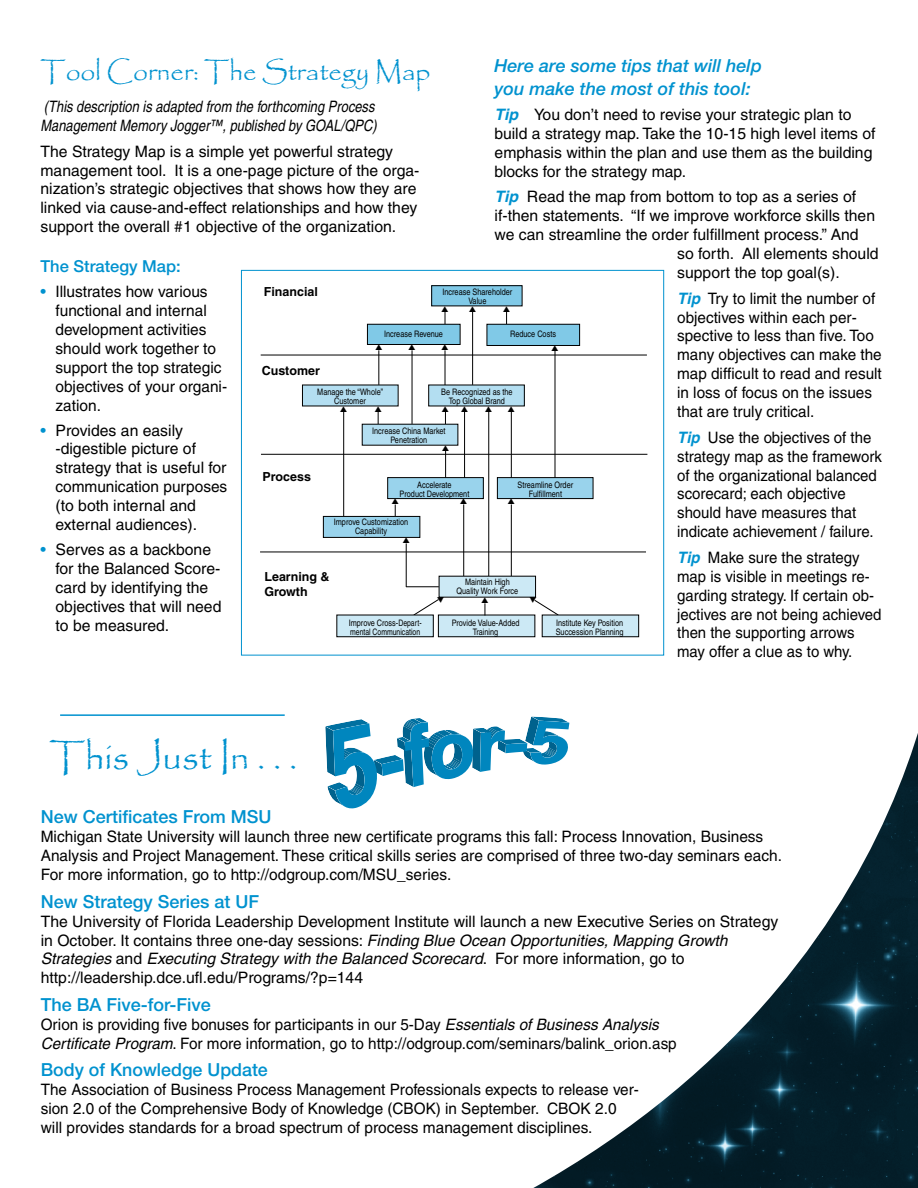
<style>
.page{position:relative;width:918px;height:1188px;background:#fff}
.page>*{position:absolute;margin:0;border:0;box-sizing:border-box;transform-origin:0 0}
.t1{font:37.5px "Papyrus";color:#0092cf}
.t2{font:27px "Papyrus";color:#0092cf}
.t3{font:500 18px "Helvetica Neue";color:#0092cf}
.t4{font:italic 500 18px/23.4px "Helvetica Neue";color:#0092cf}
.t5{font:500 16.5px "Helvetica Neue";color:#0092cf}
.t6{font:15.75px/18.9px "Helvetica";color:#000}
.t7{font:15.75px/18.9px "Helvetica";color:#000;scale:.95 1}
.t8{font:italic condensed 15.75px/18.9px "Helvetica";color:#000}
.t9{font:700 12.45px/15px "Helvetica";color:#000}
.t10{font:condensed 8.85px/8.9px "Helvetica";color:#000;text-align:center}
.s1{color:#0092cf}
.s2{font-weight:700;font-style:italic;color:#0092cf}
.s3{font-style:italic}
</style>
<div class="page">
<img style="left:488px;top:620px;width:430px;height:568px">
<hr style="left:60px;top:714px;width:225px;height:2px;background:#0092cf">
<svg style="left:325px;top:716px;width:244px;height:92px"></svg>
<div style="left:432px;top:286px;width:90px;height:20px;background:#80c9e7"></div>
<div style="left:431px;top:285px;width:91px;height:21px;border:1px solid #000"></div>
<hr style="left:406px;top:543px;width:1px;height:44px;background:#000">
<hr style="left:406px;top:587px;width:33px;height:1px;background:#000">
<hr style="left:463px;top:504px;width:1px;height:72px;background:#000">
<hr style="left:511px;top:504px;width:1px;height:72px;background:#000">
<hr style="left:511px;top:412px;width:1px;height:66px;background:#000">
<hr style="left:489px;top:412px;width:1px;height:164px;background:#000">
<hr style="left:464px;top:412px;width:1px;height:66px;background:#000">
<hr style="left:343px;top:412px;width:1px;height:105px;background:#000">
<hr style="left:445px;top:350px;width:1px;height:35px;background:#000">
<hr style="left:379px;top:350px;width:1px;height:35px;background:#000">
<hr style="left:412px;top:350px;width:1px;height:74px;background:#000">
<hr style="left:555px;top:351px;width:1px;height:127px;background:#000">
<hr style="left:472px;top:312px;width:1px;height:73px;background:#000">
<div style="left:367px;top:324px;width:93px;height:20px;background:#80c9e7"></div>
<div style="left:367px;top:324px;width:93px;height:21px;border:1px solid #000"></div>
<div style="left:487px;top:324px;width:93px;height:21px;background:#80c9e7"></div>
<div style="left:487px;top:324px;width:93px;height:22px;border:1px solid #000"></div>
<div style="left:429px;top:385px;width:95px;height:21px;background:#b3def1"></div>
<div style="left:302px;top:385px;width:96px;height:21px;background:#b3def1"></div>
<div style="left:362px;top:424px;width:96px;height:21px;background:#b3def1"></div>
<div style="left:388px;top:478px;width:95px;height:21px;background:#99d3ec"></div>
<div style="left:387px;top:477px;width:97px;height:22px;border:1px solid #000"></div>
<div style="left:497px;top:478px;width:96px;height:21px;background:#99d3ec"></div>
<div style="left:497px;top:477px;width:96px;height:22px;border:1px solid #000"></div>
<div style="left:323px;top:516px;width:97px;height:21px;background:#99d3ec"></div>
<div style="left:323px;top:516px;width:97px;height:22px;border:1px solid #000"></div>
<div style="left:439px;top:576px;width:97px;height:21px;background:#cce9f5"></div>
<div style="left:337px;top:615px;width:96px;height:22px;background:#cce9f5"></div>
<div style="left:336px;top:615px;width:98px;height:22px;border:1px solid #000"></div>
<div style="left:438px;top:615px;width:97px;height:22px;background:#cce9f5"></div>
<div style="left:438px;top:615px;width:97px;height:22px;border:1px solid #000"></div>
<div style="left:542px;top:615px;width:97px;height:22px;background:#cce9f5"></div>
<div style="left:542px;top:615px;width:97px;height:22px;border:1px solid #000"></div>
<hr style="left:261px;top:355px;width:386px;height:1px;background:#000">
<hr style="left:261px;top:454px;width:386px;height:1px;background:#000">
<hr style="left:260px;top:552px;width:386px;height:1px;background:#000">
<svg style="left:442px;top:306px;width:6px;height:18px"></svg>
<svg style="left:503px;top:306px;width:7px;height:18px"></svg>
<svg style="left:375px;top:406px;width:6px;height:18px"></svg>
<svg style="left:442px;top:406px;width:7px;height:18px"></svg>
<svg style="left:442px;top:445px;width:7px;height:33px"></svg>
<svg style="left:392px;top:498px;width:7px;height:19px"></svg>
<svg style="left:460px;top:498px;width:7px;height:2px"></svg>
<svg style="left:508px;top:498px;width:7px;height:2px"></svg>
<svg style="left:413px;top:594px;width:33px;height:22px"></svg>
<svg style="left:528px;top:594px;width:31px;height:22px"></svg>
<svg style="left:482px;top:597px;width:6px;height:19px"></svg>
<h2 class="t2" style="left:40px;top:55px;width:392px">Tool Corner: The Strategy Map</h2>
<p class="t8" style="left:40px;top:97px;width:338px">(This description is adapted from the forthcoming Process<br>Management Memory Jogger™, published by GOAL/QPC)</p>
<p class="t6" style="left:40px;top:142px;width:381px">The Strategy Map is a simple yet powerful strategy management tool. It is a one-page picture of the orga&shy;nization’s strategic objectives that shows how they are linked via cause-and-effect relationships and how they support the overall #1 objective of the organization.</p>
<p class="t5" style="left:40px;top:257px;width:142px">The Strategy Map:</p>
<p class="t6" style="left:56px;top:282px;width:173px;text-indent:-15px"><span class="s1">•</span> Illustrates how various functional and internal development activities should work together to support the top strategic objectives of your organi&shy;zation.</p>
<p class="t6" style="left:56px;top:421px;width:173px;text-indent:-15px"><span class="s1">•</span> Provides an easily -digestible picture of strategy that is useful for communication purposes (to both internal and external audiences).</p>
<p class="t6" style="left:56px;top:540px;width:167px;text-indent:-15px"><span class="s1">•</span> Serves as a backbone for the Balanced Score&shy;card by identifying the objectives that will need to be measured.</p>
<p class="t4" style="left:495px;top:53px;width:269px">Here are some tips that will help you make the most of this tool:</p>
<p class="t6" style="left:495px;top:105px;width:383px"><span class="s2">Tip</span> You don’t need to revise your strategic plan to build a strategy map. Take the 10-15 high level items of emphasis within the plan and use them as the building blocks for the strategy map.</p>
<p class="t6" style="left:495px;top:187px;width:363px"><span class="s2">Tip</span> Read the map from bottom to top as a series of</p>
<p class="t6" style="left:495px;top:206px;width:382px">if-then statements. “If we improve workforce skills then</p>
<p class="t6" style="left:495px;top:225px;width:366px">we can streamline the order fulfillment process.” And</p>
<p class="t6" style="left:677px;top:244px;width:203px">so forth. All elements should</p>
<p class="t6" style="left:677px;top:263px;width:164px">support the top goal(s).</p>
<p class="t6" style="left:677px;top:289px;width:206px"><span class="s2">Tip</span> Try to limit the number of objectives within each per&shy;spective to less than five. Too many objectives can make the map difficult to read and result in loss of focus on the issues that are truly critical.</p>
<p class="t7" style="left:677px;top:428px;width:217px"><span class="s2">Tip</span> Use the objectives of the strategy map as the framework of the organizational balanced scorecard; each objective should have measures that indicate achievement / failure.</p>
<p class="t7" style="left:677px;top:548px;width:216px"><span class="s2">Tip</span> Make sure the strategy map is visible in meetings re&shy;garding strategy. If certain ob&shy;jectives are not being achieved then the supporting arrows may offer a clue as to why.</p>
<p class="t9" style="left:264px;top:284px;width:56px">Financial</p>
<p class="t10" style="left:442px;top:287px;width:71px">Increase Shareholder<br>Value</p>
<p class="t10" style="left:384px;top:329px;width:60px">Increase Revenue</p>
<p class="t10" style="left:510px;top:330px;width:47px">Reduce Costs</p>
<p class="t9" style="left:262px;top:363px;width:60px">Customer</p>
<p class="t10" style="left:317px;top:387px;width:67px">Manage the “Whole”<br>Customer</p>
<p class="t10" style="left:441px;top:387px;width:73px">Be Recognized as the<br>Top Global Brand</p>
<p class="t10" style="left:372px;top:426px;width:75px">Increase China Market<br>Penetration</p>
<p class="t10" style="left:400px;top:480px;width:71px">Accelerate<br>Product Development</p>
<p class="t10" style="left:518px;top:480px;width:57px">Streamline Order<br>Fulfillment</p>
<p class="t10" style="left:334px;top:518px;width:76px">Improve Customization<br>Capability</p>
<p class="t9" style="left:263px;top:469px;width:50px">Process</p>
<p class="t9" style="left:264px;top:569px;width:67px">Learning &amp;<br>Growth</p>
<p class="t10" style="left:457px;top:577px;width:63px">Maintain High<br>Quality Work Force</p>
<p class="t10" style="left:349px;top:618px;width:74px;text-align:left">Improve Cross-Depart&shy;mental Communication</p>
<p class="t10" style="left:452px;top:618px;width:69px">Provide Value-Added<br>Training</p>
<p class="t10" style="left:556px;top:618px;width:69px;text-align:left">Institute Key Position<br>Succession Planning</p>
<h1 class="t1" style="left:50px;top:734px;width:249px">This Just In . . .</h1>
<p class="t3" style="left:41px;top:806px;width:232px">New Certificates From MSU</p>
<p class="t6" style="left:41px;top:827px;width:743px">Michigan State University will launch three new certificate programs this fall: Process Innovation, Business<br>Analysis and Project Management. These critical skills series are comprised of three two-day seminars each.<br>For more information, go to http://odgroup.com/MSU_series.</p>
<p class="t3" style="left:41px;top:891px;width:220px">New Strategy Series at UF</p>
<p class="t6" style="left:41px;top:912px;width:739px">The University of Florida Leadership Development Institute will launch a new Executive Series on Strategy in October. It contains three one-day sessions: <span class="s3">Finding Blue Ocean Opportunities, Mapping Growth Strategies</span> and <span class="s3">Executing Strategy with the Balanced Scorecard</span>. For more information, go to http://leadership.dce.ufl.edu/Programs/?p=144</p>
<p class="t3" style="left:41px;top:994px;width:172px">The BA Five-for-Five</p>
<p class="t6" style="left:41px;top:1015px;width:638px">Orion is providing five bonuses for participants in our 5-Day <span class="s3">Essentials of Business Analysis<br>Certificate Program</span>. For more information, go to http://odgroup.com/seminars/balink_orion.asp</p>
<p class="t3" style="left:41px;top:1059px;width:229px">Body of Knowledge Update</p>
<p class="t6" style="left:41px;top:1080px;width:600px">The Association of Business Process Management Professionals expects to release ver&shy;sion 2.0 of the Comprehensive Body of Knowledge (CBOK) in September. CBOK 2.0 will provides standards for a broad spectrum of process management disciplines.</p>
</div>
